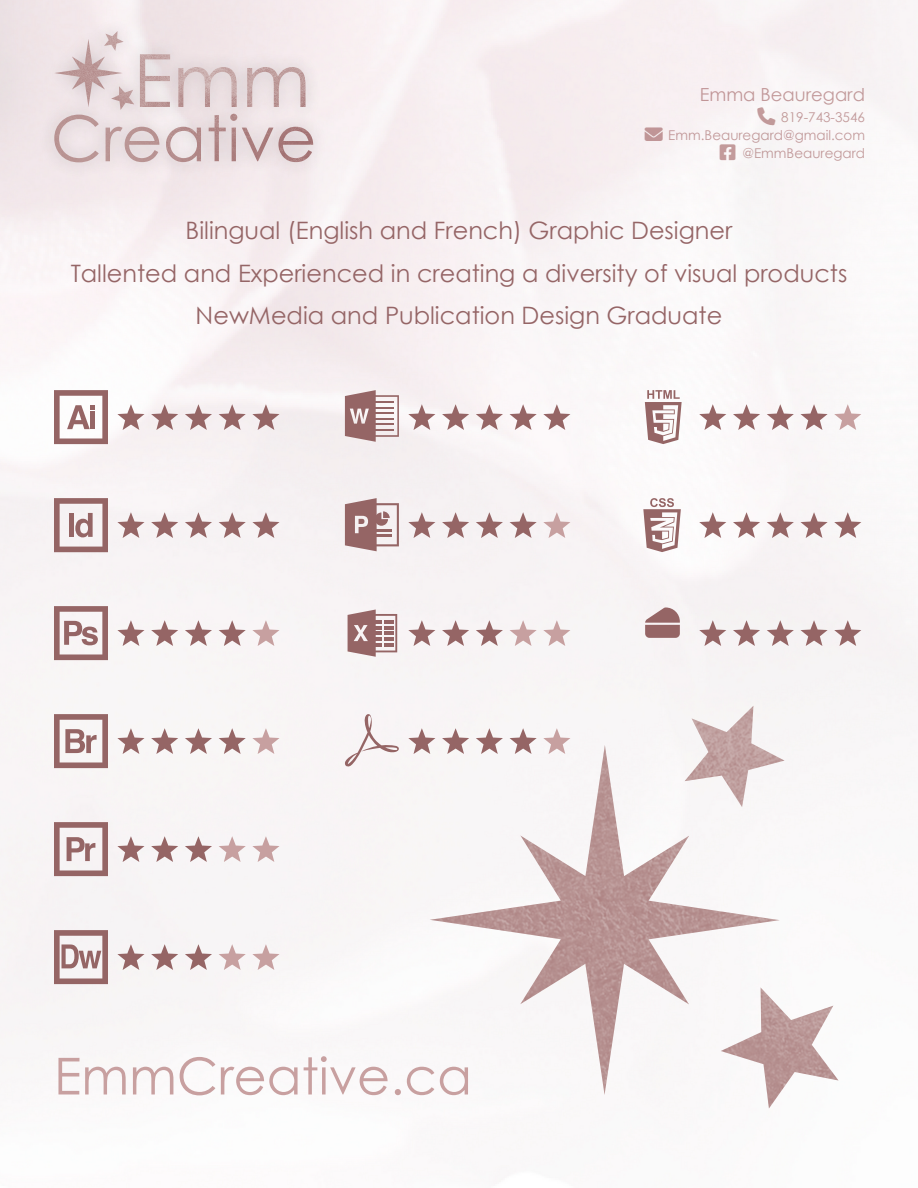
<style>
.page{position:relative;width:918px;height:1188px;background:#fff}
.page>*{position:absolute;margin:0;border:0;box-sizing:border-box;transform-origin:0 0}
.Paragraph_Style_2{font:51px "Century Gothic";color:#c8a0a0}
.Paragraph_Style_1{font:24px "Century Gothic";color:#956566}
.t1{font:18px "Century Gothic";color:#c7a0a0}
.t2{font:13.5px/18px "Century Gothic";color:#c7a0a0;text-align:right}
</style>
<div class="page">
<img style="left:54px;top:31px;width:258px;height:131px">
<img style="left:430px;top:706px;width:409px;height:403px">
<svg style="left:54px;top:822px;width:54px;height:54px"></svg>
<svg style="left:151px;top:836px;width:27px;height:26px"></svg>
<svg style="left:117px;top:836px;width:28px;height:26px"></svg>
<svg style="left:185px;top:836px;width:27px;height:26px"></svg>
<svg style="left:219px;top:836px;width:27px;height:26px"></svg>
<svg style="left:252px;top:836px;width:28px;height:26px"></svg>
<svg style="left:54px;top:606px;width:54px;height:54px"></svg>
<svg style="left:151px;top:620px;width:27px;height:26px"></svg>
<svg style="left:117px;top:620px;width:28px;height:26px"></svg>
<svg style="left:185px;top:620px;width:27px;height:26px"></svg>
<svg style="left:219px;top:620px;width:27px;height:26px"></svg>
<svg style="left:252px;top:620px;width:28px;height:26px"></svg>
<svg style="left:54px;top:390px;width:54px;height:54px"></svg>
<svg style="left:151px;top:404px;width:27px;height:26px"></svg>
<svg style="left:117px;top:404px;width:28px;height:26px"></svg>
<svg style="left:185px;top:404px;width:27px;height:26px"></svg>
<svg style="left:219px;top:404px;width:27px;height:26px"></svg>
<svg style="left:252px;top:404px;width:28px;height:26px"></svg>
<svg style="left:54px;top:498px;width:54px;height:54px"></svg>
<svg style="left:151px;top:512px;width:27px;height:26px"></svg>
<svg style="left:117px;top:512px;width:28px;height:26px"></svg>
<svg style="left:185px;top:512px;width:27px;height:26px"></svg>
<svg style="left:219px;top:512px;width:27px;height:26px"></svg>
<svg style="left:252px;top:512px;width:28px;height:26px"></svg>
<svg style="left:54px;top:930px;width:54px;height:54px"></svg>
<svg style="left:151px;top:944px;width:27px;height:26px"></svg>
<svg style="left:117px;top:944px;width:28px;height:26px"></svg>
<svg style="left:185px;top:944px;width:27px;height:26px"></svg>
<svg style="left:219px;top:944px;width:27px;height:26px"></svg>
<svg style="left:252px;top:944px;width:28px;height:26px"></svg>
<svg style="left:54px;top:714px;width:54px;height:54px"></svg>
<svg style="left:151px;top:728px;width:27px;height:26px"></svg>
<svg style="left:117px;top:728px;width:28px;height:26px"></svg>
<svg style="left:185px;top:728px;width:27px;height:26px"></svg>
<svg style="left:219px;top:728px;width:27px;height:26px"></svg>
<svg style="left:252px;top:728px;width:28px;height:26px"></svg>
<svg style="left:643px;top:498px;width:38px;height:54px"></svg>
<svg style="left:733px;top:512px;width:27px;height:26px"></svg>
<svg style="left:699px;top:512px;width:27px;height:26px"></svg>
<svg style="left:767px;top:512px;width:27px;height:26px"></svg>
<svg style="left:800px;top:512px;width:28px;height:26px"></svg>
<svg style="left:834px;top:512px;width:27px;height:26px"></svg>
<svg style="left:645px;top:390px;width:37px;height:54px"></svg>
<svg style="left:733px;top:404px;width:27px;height:26px"></svg>
<svg style="left:699px;top:404px;width:27px;height:26px"></svg>
<svg style="left:767px;top:404px;width:27px;height:26px"></svg>
<svg style="left:800px;top:404px;width:28px;height:26px"></svg>
<svg style="left:834px;top:404px;width:27px;height:26px"></svg>
<svg style="left:645px;top:607px;width:35px;height:31px"></svg>
<svg style="left:733px;top:620px;width:27px;height:26px"></svg>
<svg style="left:699px;top:620px;width:27px;height:26px"></svg>
<svg style="left:767px;top:620px;width:27px;height:26px"></svg>
<svg style="left:800px;top:620px;width:28px;height:26px"></svg>
<svg style="left:834px;top:620px;width:27px;height:26px"></svg>
<svg style="left:345px;top:714px;width:54px;height:52px"></svg>
<svg style="left:442px;top:728px;width:27px;height:26px"></svg>
<svg style="left:408px;top:728px;width:27px;height:26px"></svg>
<svg style="left:476px;top:728px;width:27px;height:26px"></svg>
<svg style="left:510px;top:728px;width:27px;height:26px"></svg>
<svg style="left:543px;top:728px;width:27px;height:26px"></svg>
<svg style="left:348px;top:610px;width:49px;height:47px"></svg>
<hr style="left:384px;top:643px;width:10px;height:4px;background:#956565">
<svg style="left:442px;top:620px;width:27px;height:26px"></svg>
<svg style="left:408px;top:620px;width:27px;height:26px"></svg>
<svg style="left:476px;top:620px;width:27px;height:26px"></svg>
<svg style="left:510px;top:620px;width:27px;height:26px"></svg>
<svg style="left:543px;top:620px;width:27px;height:26px"></svg>
<svg style="left:345px;top:498px;width:54px;height:53px"></svg>
<hr style="left:372px;top:529px;width:20px;height:2px;background:#956565">
<hr style="left:372px;top:534px;width:20px;height:2px;background:#956565">
<svg style="left:442px;top:512px;width:27px;height:26px"></svg>
<svg style="left:408px;top:512px;width:27px;height:26px"></svg>
<svg style="left:476px;top:512px;width:27px;height:26px"></svg>
<svg style="left:510px;top:512px;width:27px;height:26px"></svg>
<svg style="left:543px;top:512px;width:27px;height:26px"></svg>
<svg style="left:345px;top:390px;width:54px;height:52px"></svg>
<svg style="left:442px;top:404px;width:27px;height:26px"></svg>
<svg style="left:408px;top:404px;width:27px;height:26px"></svg>
<svg style="left:476px;top:404px;width:27px;height:26px"></svg>
<svg style="left:510px;top:404px;width:27px;height:26px"></svg>
<svg style="left:543px;top:404px;width:27px;height:26px"></svg>
<svg style="left:758px;top:108px;width:18px;height:18px"></svg>
<svg style="left:645px;top:128px;width:18px;height:13px"></svg>
<p class="t1" style="left:700px;top:82px;width:167px">Emma Beauregard</p>
<p class="t2" style="left:668px;top:108px;width:198px">819-743-3546<br>Emm.Beauregard@gmail.com @EmmBeauregard</p>
<p class="Paragraph_Style_1" style="left:186px;top:214px;width:548px">Bilingual (English and French) Graphic Designer</p>
<p class="Paragraph_Style_1" style="left:71px;top:256px;width:778px">Tallented and Experienced in creating a diversity of visual products</p>
<p class="Paragraph_Style_1" style="left:196px;top:299px;width:528px">NewMedia and Publication Design Graduate</p>
<p class="Paragraph_Style_2" style="left:54px;top:1040px;width:419px">EmmCreative.ca</p>
</div>
